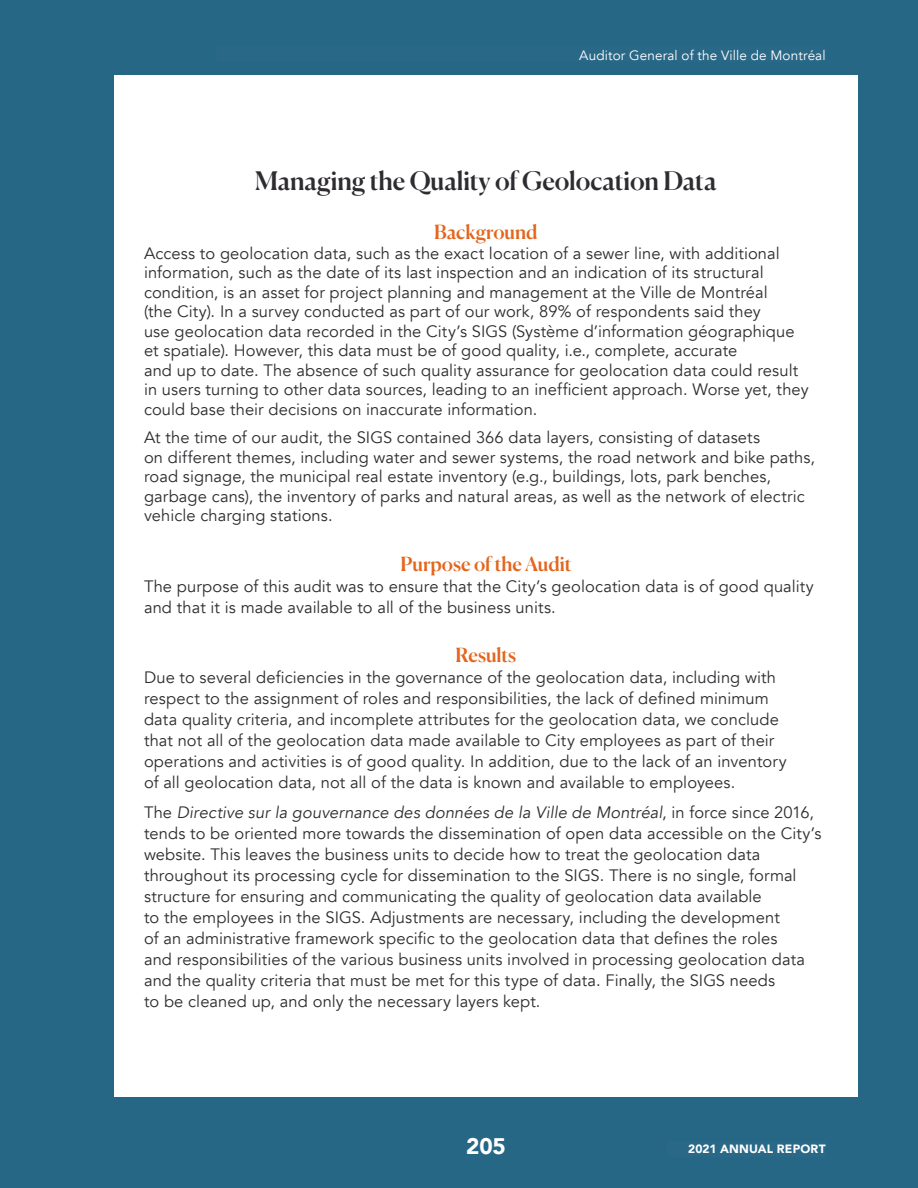
<style>
.page{position:relative;width:918px;height:1188px;background:#276786}
.page>*{position:absolute;margin:0;border:0;box-sizing:border-box;transform-origin:0 0}
.t1{font:500 25.5px "Canela";letter-spacing:-.01em;color:#2e2c30}
.t2{font:900 22.5px "Avenir";color:#fff}
.t3{font:500 19.5px "Canela";letter-spacing:-.005em;color:#e4661d}
.t4{font:16.5px/21px "Avenir";letter-spacing:.005em;color:#2e2c30}
.t5{font:13.5px "Avenir";letter-spacing:.01em;color:#fff}
.t6{font:900 12px "Avenir";letter-spacing:.015em;color:#fff}
.s1{font-style:italic}
</style>
<div class="page">
<div style="left:114px;top:76px;width:744px;height:1021px;background:#fff"></div>
<p class="t5" style="left:579px;top:47px;width:248px">Auditor General of the Ville de Montréal</p>
<h1 class="t1" style="left:255px;top:161px;width:463px">Managing the Quality of Geolocation Data</h1>
<p class="t3" style="left:434px;top:217px;width:105px">Background</p>
<p class="t4" style="left:144px;top:244px;width:666px;line-height:19.5px">Access to geolocation data, such as the exact location of a sewer line, with additional information, such as the date of its last inspection and an indication of its structural condition, is an asset for project planning and management at the Ville de Montréal<br>(the City). In a survey conducted as part of our work, 89% of respondents said they<br>use geolocation data recorded in the City’s SIGS (Système d’information géographique et spatiale). However, this data must be of good quality, i.e., complete, accurate<br>and up to date. The absence of such quality assurance for geolocation data could result in users turning to other data sources, leading to an inefficient approach. Worse yet, they could base their decisions on inaccurate information.</p>
<p class="t4" style="left:144px;top:428px;width:673px;line-height:19.5px">At the time of our audit, the SIGS contained 366 data layers, consisting of datasets<br>on different themes, including water and sewer systems, the road network and bike paths, road signage, the municipal real estate inventory (e.g., buildings, lots, park benches, garbage cans), the inventory of parks and natural areas, as well as the network of electric vehicle charging stations.</p>
<p class="t3" style="left:400px;top:548px;width:173px">Purpose of the Audit</p>
<p class="t4" style="left:144px;top:576px;width:671px">The purpose of this audit was to ensure that the City’s geolocation data is of good quality and that it is made available to all of the business units.</p>
<p class="t3" style="left:456px;top:640px;width:62px">Results</p>
<p class="t4" style="left:144px;top:667px;width:644px">Due to several deficiencies in the governance of the geolocation data, including with respect to the assignment of roles and responsibilities, the lack of defined minimum data quality criteria, and incomplete attributes for the geolocation data, we conclude that not all of the geolocation data made available to City employees as part of their operations and activities is of good quality. In addition, due to the lack of an inventory of all geolocation data, not all of the data is known and available to employees.</p>
<p class="t4" style="left:144px;top:802px;width:679px">The <span class="s1">Directive sur la gouvernance des données de la Ville de Montréal</span>, in force since 2016, tends to be oriented more towards the dissemination of open data accessible on the City’s website. This leaves the business units to decide how to treat the geolocation data throughout its processing cycle for dissemination to the SIGS. There is no single, formal structure for ensuring and communicating the quality of geolocation data available<br>to the employees in the SIGS. Adjustments are necessary, including the development<br>of an administrative framework specific to the geolocation data that defines the roles<br>and responsibilities of the various business units involved in processing geolocation data and the quality criteria that must be met for this type of data. Finally, the SIGS needs<br>to be cleaned up, and only the necessary layers kept.</p>
<h2 class="t2" style="left:466px;top:1126px;width:41px">205</h2>
<p class="t6" style="left:688px;top:1139px;width:139px">2021 ANNUAL REPORT</p>
</div>
